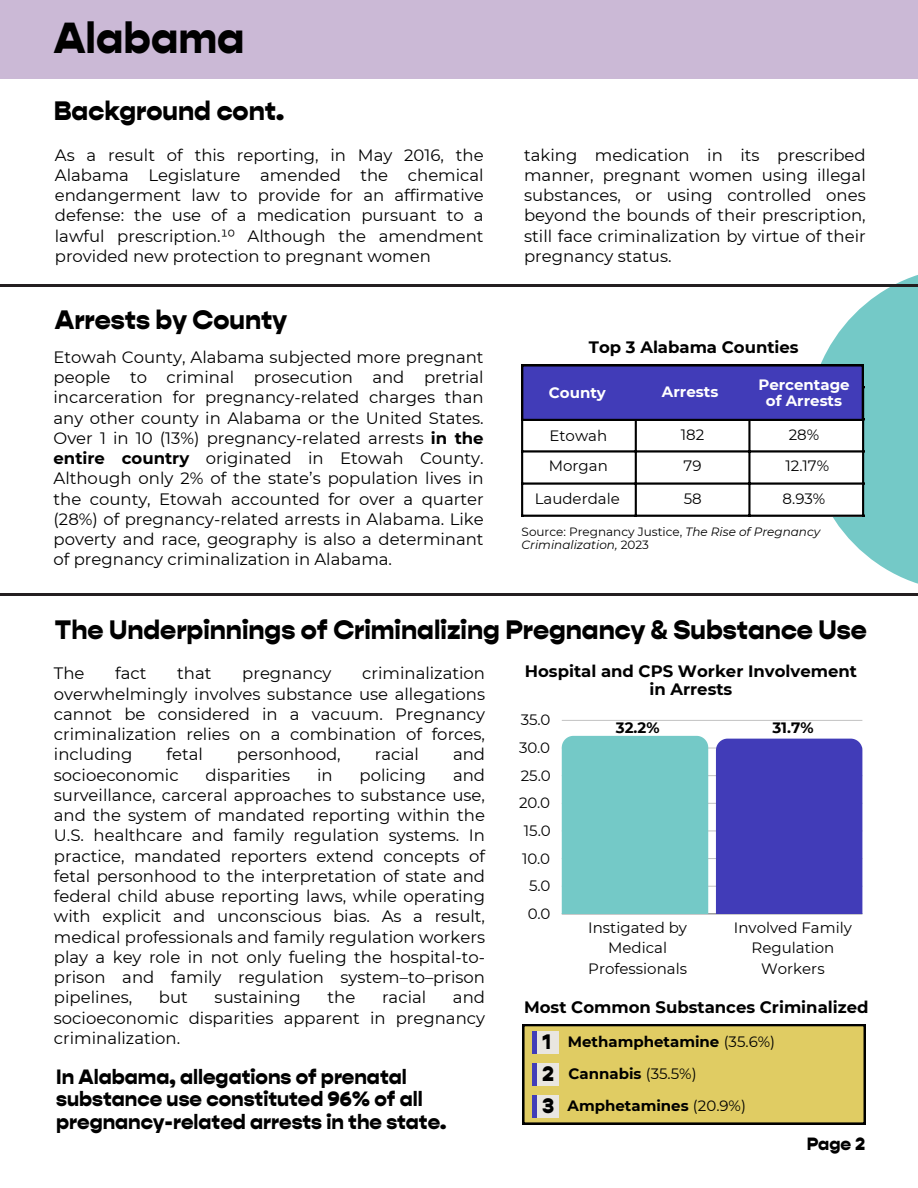
<style>
.page{position:relative;width:918px;height:1188px;background:#fff}
.page>*{position:absolute;margin:0;border:0;box-sizing:border-box;transform-origin:0 0}
.t1{font:900 43.95px "Gopher";color:#000}
.t2{font:900 27px "Gopher";color:#000}
.t3{font:900 21.15px "Gopher";color:#000}
.t4{font:900 21px/22.5px "Gopher";color:#000}
.t5{font:900 18px "Gopher";color:#000}
.t6{font:16.5px/20.2px "Montserrat";color:#000;text-align:justify}
.t7{font:700 16.5px/18px "Montserrat";color:#000;text-align:center}
.t8{font:15px/20.2px "Montserrat";color:#000;text-align:center}
.t9{font:700 15px "Montserrat";color:#000}
.t10{font:700 15px/15.8px "Montserrat";color:#fff;text-align:center}
.t11{font:italic 12px/13px "Montserrat";color:#000}
.s1{font-weight:700}
.s2{font-style:normal}
.s3{font-weight:400}
</style>
<div class="page">
<div style="left:0;top:0;width:918px;height:78px;background:#cbb9d6"></div>
<hr style="left:0;top:593px;width:918px;height:3px;background:#231f20">
<svg style="left:807px;top:275px;width:111px;height:309px;fill:#74c9c7"></svg>
<div style="left:521px;top:386px;width:343px;height:130px;background:#fff"></div>
<hr style="left:522px;top:450px;width:342px;height:3px;background:#000">
<hr style="left:522px;top:482px;width:342px;height:3px;background:#000">
<hr style="left:522px;top:515px;width:342px;height:1px;background:#000">
<hr style="left:522px;top:547px;width:342px;height:1px;background:#000">
<hr style="left:917px;top:387px;width:1px;height:129px;background:#000">
<hr style="left:862px;top:387px;width:2px;height:129px;background:#000">
<hr style="left:748px;top:387px;width:3px;height:129px;background:#000">
<hr style="left:635px;top:387px;width:2px;height:129px;background:#000">
<hr style="left:521px;top:387px;width:2px;height:129px;background:#000">
<svg style="left:521px;top:364px;width:343px;height:57px;background:#3a36a6"></svg>
<hr style="left:562px;top:886px;width:300px;height:1px;background:#000">
<hr style="left:562px;top:858px;width:300px;height:1px;background:#000">
<hr style="left:562px;top:831px;width:300px;height:1px;background:#000">
<hr style="left:562px;top:803px;width:300px;height:1px;background:#000">
<hr style="left:562px;top:775px;width:300px;height:1px;background:#000">
<hr style="left:562px;top:748px;width:300px;height:1px;background:#000">
<hr style="left:562px;top:720px;width:300px;height:1px;background:#000">
<hr style="left:562px;top:914px;width:300px;height:1px;background:#000">
<div style="left:562px;top:736px;width:146px;height:178px;background:#74c9c7"></div>
<div style="left:716px;top:739px;width:146px;height:175px;background:#413cb8"></div>
<div style="left:522px;top:1024px;width:343px;height:100px;background:#e0cc63"></div>
<div style="left:535px;top:1031px;width:24px;height:22px;background:#e9e6e0"></div>
<div style="left:532px;top:1031px;width:5px;height:22px;background:#413cb8"></div>
<div style="left:535px;top:1063px;width:24px;height:22px;background:#e9e6e0"></div>
<div style="left:532px;top:1063px;width:5px;height:22px;background:#413cb8"></div>
<div style="left:535px;top:1095px;width:24px;height:23px;background:#e9e6e0"></div>
<div style="left:532px;top:1095px;width:5px;height:23px;background:#413cb8"></div>
<hr style="left:0;top:284px;width:918px;height:3px;background:#231f20">
<h1 class="t1" style="left:54px;top:11px;width:192px">Alabama</h1>
<p class="t2" style="left:54px;top:94px;width:232px">Background cont.</p>
<p class="t6" style="left:55px;top:145px;width:430px">As a result of this reporting, in May 2016, the Alabama Legislature amended the chemical endangerment law to provide for an affirmative defense: the use of a medication pursuant to a lawful prescription.¹⁰ Although the amendment provided new protection to pregnant women</p>
<p class="t6" style="left:524px;top:145px;width:343px">taking medication in its prescribed manner, pregnant women using illegal substances, or using controlled ones beyond the bounds of their prescription, still face criminalization by virtue of their pregnancy status.</p>
<p class="t2" style="left:55px;top:303px;width:234px">Arrests by County</p>
<h4 class="t6" style="left:54px;top:347px;width:432px">Etowah County, Alabama subjected more pregnant people to criminal prosecution and pretrial incarceration for pregnancy-related charges than any other county in Alabama or the United States.<br>Over 1 in 10 (13%) pregnancy-related arrests <span class="s1">in the entire country</span> originated in Etowah County.<br>Although only 2% of the state’s population lives in the county, Etowah accounted for over a quarter (28%) of pregnancy-related arrests in Alabama. Like poverty and race, geography is also a determinant of pregnancy criminalization in Alabama.</h4>
<h5 class="t7" style="left:589px;top:338px;width:211px">Top 3 Alabama Counties</h5>
<h5 class="t10" style="left:549px;top:385px;width:58px">County</h5>
<h6 class="t10" style="left:662px;top:384px;width:58px">Arrests</h6>
<h6 class="t10" style="left:758px;top:377px;width:93px">Percentage of Arrests</h6>
<h6 class="t8" style="left:681px;top:424px;width:25px">182</h6>
<p class="t8" style="left:684px;top:456px;width:19px">79</p>
<p class="t8" style="left:684px;top:488px;width:20px">58</p>
<p class="t8" style="left:789px;top:424px;width:32px">28%</p>
<p class="t8" style="left:785px;top:456px;width:45px">12.17%</p>
<p class="t8" style="left:783px;top:488px;width:44px">8.93%</p>
<p class="t11" style="left:522px;top:525px;width:300px"><span class="s2">Source: Pregnancy Justice,</span> The Rise of Pregnancy<br>Criminalization, <span class="s2">2023</span></p>
<p class="t8" style="left:550px;top:425px;width:59px">Etowah</p>
<h2 class="t8" style="left:549px;top:456px;width:61px">Morgan</h2>
<h4 class="t8" style="left:535px;top:488px;width:87px">Lauderdale</h4>
<h2 class="t2" style="left:55px;top:613px;width:814px">The Underpinnings of Criminalizing Pregnancy &amp; Substance Use</h2>
<h5 class="t6" style="left:54px;top:663px;width:32px">The</h5>
<h5 class="t6" style="left:115px;top:663px;width:33px">fact</h5>
<h5 class="t6" style="left:177px;top:663px;width:36px">that</h5>
<h5 class="t6" style="left:242px;top:663px;width:91px">pregnancy</h5>
<p class="t7" style="left:525px;top:663px;width:334px">Hospital and CPS Worker Involvement in Arrests</p>
<h5 class="t6" style="left:54px;top:663px;width:433px;text-indent:308px">criminalization overwhelmingly involves substance use allegations cannot be considered in a vacuum. Pregnancy criminalization relies on a combination of forces, including</h5>
<p class="t8" style="left:521px;top:710px;width:31px">35.0</p>
<p class="t9" style="left:616px;top:719px;width:45px">32.2%</p>
<p class="t9" style="left:772px;top:719px;width:43px">31.7%</p>
<p class="t8" style="left:519px;top:738px;width:33px">30.0</p>
<h5 class="t6" style="left:166px;top:744px;width:38px">fetal</h5>
<h5 class="t6" style="left:237px;top:744px;width:105px">personhood,</h5>
<h5 class="t6" style="left:375px;top:744px;width:46px">racial</h5>
<h5 class="t6" style="left:453px;top:744px;width:34px">and</h5>
<h5 class="t6" style="left:54px;top:765px;width:126px">socioeconomic</h5>
<h5 class="t6" style="left:206px;top:765px;width:86px">disparities</h5>
<h5 class="t6" style="left:317px;top:765px;width:17px">in</h5>
<h5 class="t6" style="left:360px;top:765px;width:68px">policing</h5>
<h5 class="t6" style="left:54px;top:765px;width:433px;text-indent:399px">and surveillance, carceral approaches to substance use, and the system of mandated reporting within the U.S. healthcare and family regulation systems. In practice, mandated reporters extend concepts of fetal personhood to the interpretation of state and federal child abuse reporting laws, while operating with explicit and unconscious bias. As a result, medical professionals and family regulation workers play a key role in not only fueling the hospital-to&shy;prison and family regulation system–to–prison pipelines,</h5>
<p class="t8" style="left:521px;top:765px;width:31px">25.0</p>
<p class="t8" style="left:519px;top:793px;width:33px">20.0</p>
<p class="t8" style="left:524px;top:820px;width:28px">15.0</p>
<p class="t8" style="left:522px;top:848px;width:30px">10.0</p>
<p class="t8" style="left:529px;top:876px;width:23px">5.0</p>
<p class="t8" style="left:528px;top:903px;width:24px">0.0</p>
<p class="t8" style="left:588px;top:918px;width:100px">Instigated by<br>Medical<br>Professionals</p>
<p class="t8" style="left:734px;top:918px;width:119px">Involved Family<br>Regulation<br>Workers</p>
<h5 class="t6" style="left:54px;top:987px;width:433px;text-indent:399px">and socioeconomic disparities apparent in pregnancy criminalization.</h5>
<h5 class="t6" style="left:159px;top:987px;width:30px">but</h5>
<h5 class="t6" style="left:215px;top:987px;width:88px">sustaining</h5>
<h5 class="t6" style="left:328px;top:987px;width:29px">the</h5>
<h5 class="t6" style="left:382px;top:987px;width:46px">racial</h5>
<h6 class="t7" style="left:524px;top:998px;width:346px">Most Common Substances Criminalized</h6>
<p class="t3" style="left:542px;top:1029px;width:10px">1</p>
<h2 class="t3" style="left:542px;top:1061px;width:14px">2</h2>
<h5 class="t3" style="left:542px;top:1093px;width:14px">3</h5>
<h3 class="t9" style="left:568px;top:1032px;width:209px">Methamphetamine <span class="s3">(35.6%)</span></h3>
<h4 class="t9" style="left:568px;top:1064px;width:130px">Cannabis <span class="s3">(35.5%)</span></h4>
<h6 class="t9" style="left:568px;top:1096px;width:180px">Amphetamines <span class="s3">(20.9%)</span></h6>
<p class="t4" style="left:56px;top:1065px;width:392px">In Alabama, allegations of prenatal substance use constituted 96% of all pregnancy-related arrests in the state.</p>
<p class="t5" style="left:807px;top:1133px;width:60px">Page 2</p>
</div>
